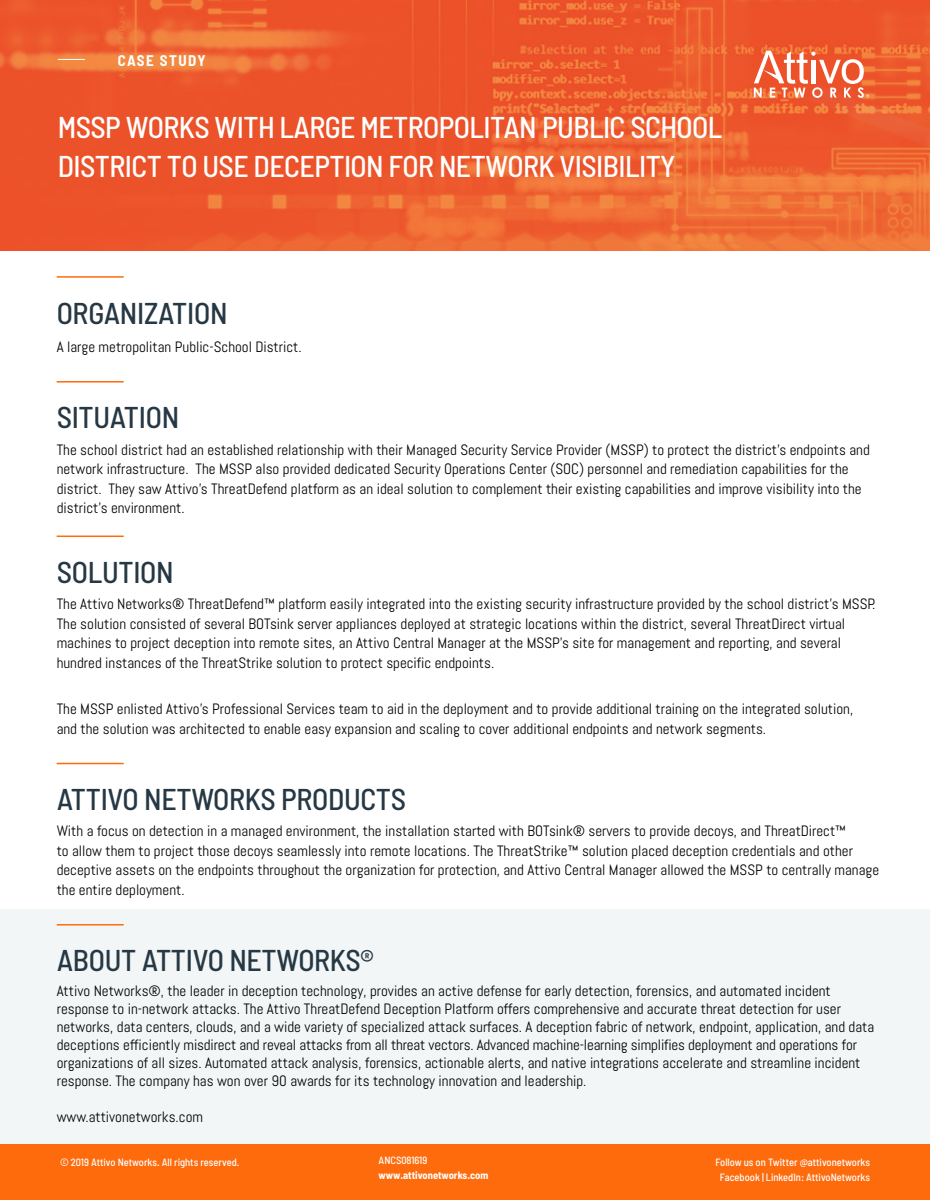
<style>
.page{position:relative;width:930px;height:1200px;background:#fff}
.page>*{position:absolute;margin:0;border:0;box-sizing:border-box;transform-origin:0 0}
.t1{font:500 semi-condensed 30px/39px "Barlow";letter-spacing:-.02em;color:#fff}
.Section_Title_Width{font:500 semi-condensed 30px "Barlow";letter-spacing:-.01em;color:#263844}
.Body_Content{font:500 semi-condensed 30px "Barlow";letter-spacing:-.01em;color:#263844}
.Body_Content-2{font:15px/19.5px "Abel";color:#000}
.t2{font:700 semi-condensed 15px "Barlow";letter-spacing:.095em;color:#fff}
.t3{font:500 semi-condensed 10.5px/15px "Barlow";color:#fff;text-align:center}
.t4{font:700 semi-condensed 10.5px "Barlow";color:#fff}
.s1{font-style:inherit}
</style>
<div class="page">
<div style="left:0;top:1140px;width:930px;height:60px;background:#fd6b0d"></div>
<div style="left:0;top:909px;width:930px;height:234px;background:#f3f6f7"></div>
<img style="left:0;top:0;width:930px;height:250px">
<svg style="left:58px;top:59px;width:27px;height:1px"></svg>
<svg style="left:754px;top:51px;width:115px;height:47px"></svg>
<hr style="left:57px;top:276px;width:67px;height:2px;background:#fd6b0d">
<hr style="left:57px;top:381px;width:67px;height:2px;background:#fd6b0d">
<hr style="left:57px;top:536px;width:67px;height:1px;background:#fd6b0d">
<hr style="left:57px;top:763px;width:67px;height:1px;background:#fd6b0d">
<hr style="left:57px;top:924px;width:67px;height:2px;background:#fd6b0d">
<p class="t2" style="left:118px;top:51px;width:89px">CASE STUDY</p>
<p class="t1" style="left:58px;top:107px;width:666px">MSSP WORKS WITH LARGE METROPOLITAN PUBLIC SCHOOL<br>DISTRICT TO USE DECEPTION FOR NETWORK VISIBILITY</p>
<p class="Section_Title_Width" style="left:57px;top:294px;width:172px">ORGANIZATION</p>
<p class="Body_Content-2" style="left:57px;top:337px;width:246px">A large metropolitan Public-School District.</p>
<p class="Section_Title_Width" style="left:57px;top:399px;width:124px">SITUATION</p>
<p class="Body_Content-2" style="left:57px;top:440px;width:815px">The school district had an established relationship with their Managed Security Service Provider (MSSP) to protect the district’s endpoints and network infrastructure. The MSSP also provided dedicated Security Operations Center (SOC) personnel and remediation capabilities for the district. They saw Attivo’s ThreatDefend platform as an ideal solution to complement their existing capabilities and improve visibility into the district’s environment.</p>
<p class="Section_Title_Width" style="left:57px;top:553px;width:119px">SOLUTION</p>
<p class="Body_Content-2" style="left:57px;top:594px;width:820px">The Attivo Networks® ThreatDefend™ platform easily integrated into the existing security infrastructure provided by the school district’s MSSP.<br>The solution consisted of several BOTsink server appliances deployed at strategic locations within the district, several ThreatDirect virtual machines to project deception into remote sites, an Attivo Central Manager at the MSSP’s site for management and reporting, and several hundred instances of the ThreatStrike solution to protect specific endpoints.</p>
<p class="Body_Content-2" style="left:57px;top:699px;width:798px">The MSSP enlisted Attivo’s Professional Services team to aid in the deployment and to provide additional training on the integrated solution, and the solution was architected to enable easy expansion and scaling to cover additional endpoints and network segments.</p>
<p class="Section_Title_Width" style="left:57px;top:781px;width:351px">ATTIVO NETWORKS PRODUCTS</p>
<p class="Body_Content-2" style="left:57px;top:822px;width:824px">With a focus on detection in a managed environment, the installation started with BOTsink® servers to provide decoys, and ThreatDirect™<br>to allow them to project those decoys seamlessly into remote locations. The ThreatStrike™ solution placed deception credentials and other deceptive assets on the endpoints throughout the organization for protection, and Attivo Central Manager allowed the MSSP to centrally manage the entire deployment.</p>
<p class="Body_Content" style="left:57px;top:942px;width:319px">ABOUT ATTIVO NETWORKS®</p>
<p class="Body_Content-2" style="left:57px;top:982px;width:819px;line-height:18px">Attivo Networks®, the leader in deception technology, provides an active defense for early detection, forensics, and automated incident response to in-network attacks. The Attivo ThreatDefend Deception Platform offers comprehensive and accurate threat detection for user networks, data centers, clouds, and a wide variety of specialized attack surfaces. A deception fabric of network, endpoint, application, and data deceptions efficiently misdirect and reveal attacks from all threat vectors. Advanced machine-learning simplifies deployment and operations for organizations of all sizes. Automated attack analysis, forensics, actionable alerts, and native integrations accelerate and streamline incident response. The company has won over <span class="s1">90</span> awards for its technology innovation and leadership.</p>
<p class="Body_Content-2" style="left:57px;top:1107px;width:148px">www.attivonetworks.com</p>
<p class="t3" style="left:379px;top:1153px;width:50px">ANCS081619</p>
<p class="t4" style="left:379px;top:1169px;width:111px">www.attivonetworks.com</p>
<p class="t3" style="left:60px;top:1155px;width:181px">© 2019 Attivo Networks. All rights reserved.</p>
<p class="t3" style="left:716px;top:1155px;width:156px">Follow us on Twitter @attivonetworks<br>Facebook | LinkedIn: AttivoNetworks</p>
</div>
